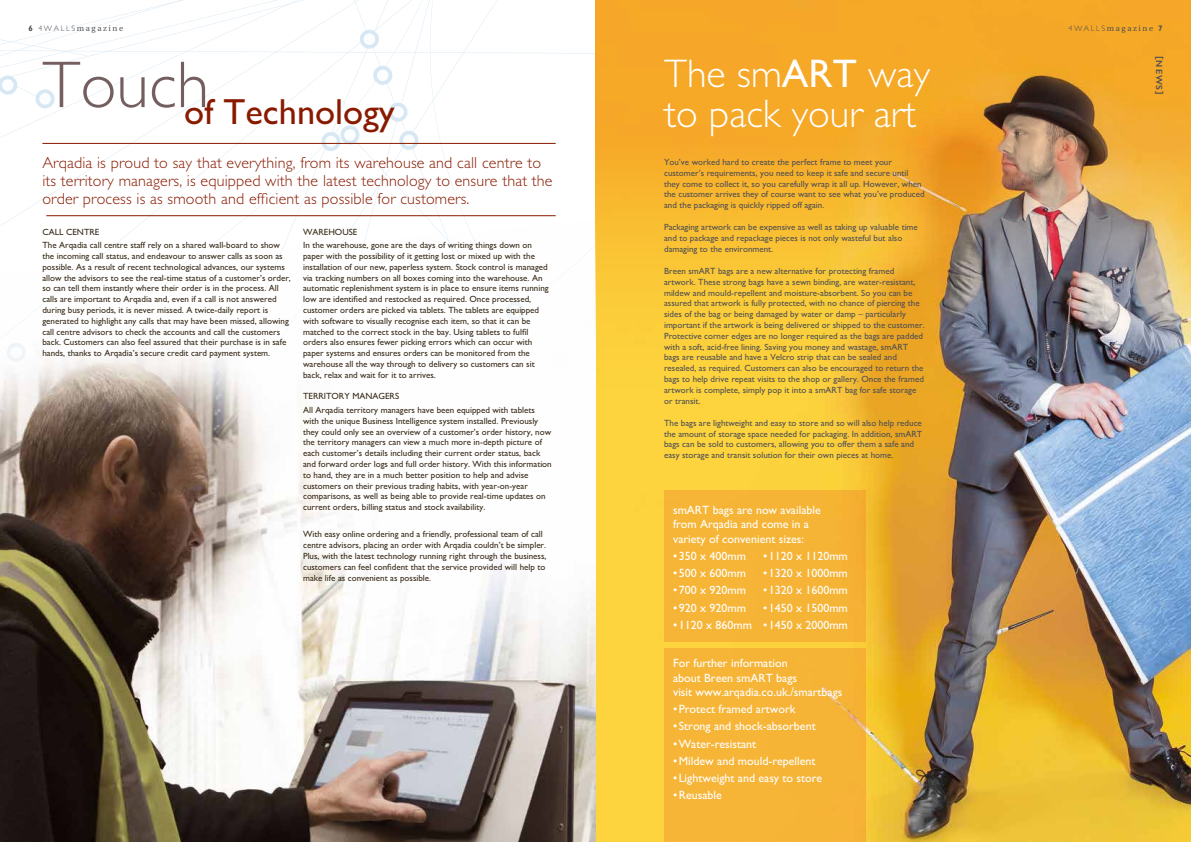
<style>
.page{position:relative;width:1191px;height:842px;background:#fff}
.page>*{position:absolute;margin:0;border:0;box-sizing:border-box;transform-origin:0 0}
.t1{font:300 40px/40px "M Gill Sans";color:#fff}
.t2{font:36.4px "M Gill Sans";color:#891a00}
.t3{font:300 16px/18px "M Gill Sans";letter-spacing:.01em;color:#891a00}
.t4{font:12px/14.4px "M Gill Sans";color:#fff}
.t5{font:9px/10.8px "M Gill Sans";color:#392b1a}
.t6{font:9px/10.8px "M Gill Sans";color:#504f53}
.t7{font:600 9px "Gill Sans";color:#504f53}
.t8{font:8px "Utopia";letter-spacing:.2em;color:#504f53}
.s1{font-family:"M Gill Sans";font-weight:700}
.s2{font-family:"M Gill Sans";font-weight:300}
.s3{font-weight:400}
</style>
<div class="page">
<img style="left:595px;top:403px;width:596px;height:439px">
<img style="left:595px;top:0;width:596px;height:403px">
<div style="left:664px;top:490px;width:201px;height:152px;background:#f6b436"></div>
<div style="left:664px;top:648px;width:201px;height:194px;background:#f7b537"></div>
<img style="left:0;top:0;width:595px;height:842px">
<hr style="left:46px;top:215px;width:509px;height:1px;background:#891a00">
<hr style="left:42px;top:143px;width:513px;height:1px;background:#891a00">
<p class="t8" style="left:29px;top:24px;width:96px"><span class="s1">6</span> <span class="s2">4WA LLS</span>magazine</p>
<h2 class="t2" style="left:42px;top:92px;width:354px"><sup>Touch</sup>of Technology</h2>
<h3 class="t3" style="left:42px;top:154px;width:512px">Arqadia is proud to say that everything, from its warehouse and call centre to its territory managers, is equipped with the latest technology to ensure that the order process is as smooth and efficient as possible for customers.</h3>
<p class="t5" style="left:42px;top:225px;width:239px;line-height:13.6px;text-indent:24px">Centre<br>The Arqadia call centre staff rely on a shared wall-board to show</p>
<p class="t5" style="left:42px;top:251px;width:250px">the incoming call status, and endeavour to answer calls as soon as possible. As a result of recent technological advances, our systems allow the advisors to see the real-time status of a customer’s order, so can tell them instantly where their order is in the process. All calls are important to Arqadia and, even if a call is not answered during busy periods, it is never missed. A twice-daily report is generated to highlight any calls that may have been missed, allowing call centre advisors to check the accounts and call the customers back. Customers can also feel assured that their purchase is in safe hands, thanks to Arqadia’s secure credit card payment system.</p>
<p class="t5" style="left:42px;top:226px;width:13px">Call</p>
<p class="t5" style="left:303px;top:225px;width:230px;line-height:13.6px">Warehouse<br>In the warehouse, gone are the days of writing things down on</p>
<p class="t5" style="left:303px;top:251px;width:247px">paper with the possibility of it getting lost or mixed up with the installation of our new, paperless system. Stock control is managed via tracking numbers on all boxes coming into the warehouse. An automatic replenishment system is in place to ensure items running low are identified and restocked as required. Once processed, customer orders are picked via tablets. The tablets are equipped with software to visually recognise each item, so that it can be matched to the correct stock in the bay. Using tablets to fulfil orders also ensures fewer picking errors which can occur with paper systems and ensures orders can be monitored from the warehouse all the way through to delivery so customers can sit back, relax and wait for it to arrives.</p>
<p class="t5" style="left:303px;top:390px;width:233px;line-height:13.6px">Territory Managers<br>All Arqadia territory managers have been equipped with tablets</p>
<p class="t5" style="left:303px;top:415px;width:250px">with the unique Business Intelligence system installed. Previously they could only see an overview of a customer’s order history, now the territory managers can view a much more in-depth picture of each customer’s details including their current order status, back and forward order logs and full order history. With this information to hand, they are in a much better position to help and advise customers on their previous trading habits, with year-on-year comparisons, as well as being able to provide real-time updates on current orders, billing status and stock availability.</p>
<p class="t5" style="left:303px;top:529px;width:245px">With easy online ordering and a friendly, professional team of call centre advisors, placing an order with Arqadia couldn’t be simpler.<br>Plus, with the latest technology running right through the business, customers can feel confident that the service provided will help to make life as convenient as possible.</p>
<h1 class="t1" style="left:664px;top:54px;width:268px">The sm<span class="s3">ART</span> way to pack your art</h1>
<p class="t6" style="left:664px;top:157px;width:262px">You’ve worked hard to create the perfect frame to meet your customer’s requirements, you need to keep it safe and secure until they come to collect it, so you carefully wrap it all up. However, when the customer arrives they of course want to see what you’ve produced and the packaging is quickly ripped off again.</p>
<p class="t6" style="left:664px;top:222px;width:255px">Packaging artwork can be expensive as well as taking up valuable time and to package and repackage pieces is not only wasteful but also damaging to the environment.</p>
<p class="t6" style="left:664px;top:266px;width:262px">Breen smART bags are a new alternative for protecting framed artwork. These strong bags have a sewn binding, are water-resistant, mildew and mould-repellent and moisture-absorbent. So you can be assured that artwork is fully protected, with no chance of piercing the sides of the bag or being damaged by water or damp – particularly important if the artwork is being delivered or shipped to the customer.<br>Protective corner edges are no longer required as the bags are padded with a soft, acid-free lining. Saving you money and wastage, smART<br>bags are reusable and have a Velcro strip that can be sealed and resealed, as required. Customers can also be encouraged to return the bags to help drive repeat visits to the shop or gallery. Once the framed artwork is complete, simply pop it into a smART bag for safe storage or transit.</p>
<p class="t6" style="left:664px;top:417px;width:259px">The bags are lightweight and easy to store and so will also help reduce the amount of storage space needed for packaging. In addition, smART bags can be sold to customers, allowing you to offer them a safe and easy storage and transit solution for their own pieces at home.</p>
<h3 class="t4" style="left:673px;top:503px;width:149px">smART bags are now available from Arqadia and come in a variety of convenient sizes:</h3>
<h3 class="t4" style="left:673px;top:549px;width:74px">•350 x 400mm</h3>
<h3 class="t4" style="left:673px;top:566px;width:74px">•500 x 600mm</h3>
<h3 class="t4" style="left:673px;top:583px;width:74px">•700 x 920mm</h3>
<h3 class="t4" style="left:673px;top:600px;width:74px">•920 x 920mm</h3>
<h3 class="t4" style="left:673px;top:618px;width:80px">•1120 x 860mm</h3>
<h3 class="t4" style="left:673px;top:656px;width:171px">For further information<br>about Breen smART bags<br>visit www.arqadia.co.uk./smartbags</h3>
<h3 class="t4" style="left:673px;top:702px;width:124px">• P rotect framed artwork</h3>
<h3 class="t4" style="left:673px;top:719px;width:144px">• Strong and shock-absorbent</h3>
<h3 class="t4" style="left:673px;top:736px;width:85px">•Water-resistant</h3>
<h3 class="t4" style="left:673px;top:754px;width:144px">•Mildew and mould-repellent</h3>
<h3 class="t4" style="left:673px;top:771px;width:151px">•Lightweight and easy to store</h3>
<h3 class="t4" style="left:673px;top:788px;width:50px">• Reusable</h3>
<h3 class="t4" style="left:763px;top:549px;width:86px">•1120 x 1120mm</h3>
<h3 class="t4" style="left:763px;top:566px;width:86px">•1320 x 1000mm</h3>
<h3 class="t4" style="left:763px;top:583px;width:86px">•1320 x 1600mm</h3>
<h3 class="t4" style="left:763px;top:600px;width:86px">•1450 x 1500mm</h3>
<h3 class="t4" style="left:763px;top:618px;width:86px">•1450 x 2000mm</h3>
<p class="t8" style="left:1068px;top:24px;width:96px"><span class="s2">4WA LLS</span>magazine <span class="s1">7</span></p>
<p class="t7" style="left:1164px;top:56px;width:40px;rotate:90deg">[NEWS]</p>
</div>
